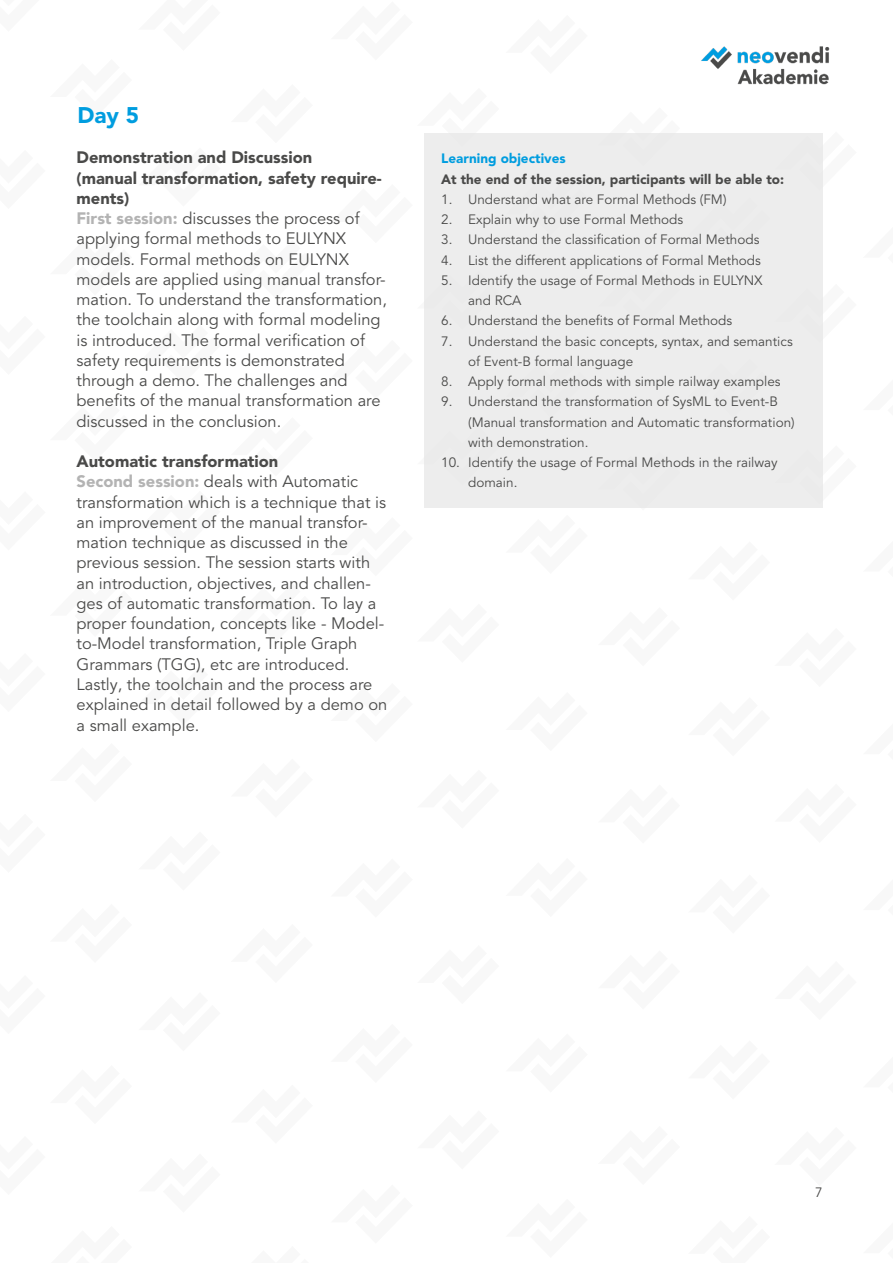
<style>
.page{position:relative;width:893px;height:1263px;background:#fff}
.page>*{position:absolute;margin:0;border:0;box-sizing:border-box;transform-origin:0 0}
.t1{font:900 22.5px "Avenir LT Pro";color:#009ddf}
.t2{font:16.5px/20.2px "Avenir LT Pro";color:#4a4a49}
.t3{font:13.5px/20.2px "Avenir LT Pro";color:#4a4a49}
.t4{font:900 13.5px "Avenir LT Pro";color:#4a4a49}
.t5{font:900 13.5px "Avenir LT Pro";color:#009ddf}
.s1{font-weight:900}
.s2{font-weight:900;color:#b3b3b3}
</style>
<div class="page">
<img style="left:701px;top:46px;width:129px;height:39px">
<div style="left:424px;top:133px;width:399px;height:375px;background:#ededed"></div>
<h1 class="t1" style="left:77px;top:101px;width:63px">Day 5</h1>
<p class="t2" style="left:77px;top:148px;width:312px"><span class="s1">Demonstration and Discussion<br>(manual transformation, safety require&shy;ments)<br></span><span class="s2">First session:</span> discusses the process of applying formal methods to EULYNX models. Formal methods on EULYNX models are applied using manual transfor&shy;mation. To understand the transformation, the toolchain along with formal modeling is introduced. The formal verification of safety requirements is demonstrated through a demo. The challenges and benefits of the manual transformation are discussed in the conclusion.</p>
<p class="t2" style="left:77px;top:452px;width:312px"><span class="s1">Automatic transformation<br></span><span class="s2">Second session:</span> deals with Automatic transformation which is a technique that is an improvement of the manual transfor&shy;mation technique as discussed in the previous session. The session starts with an introduction, objectives, and challen&shy;ges of automatic transformation. To lay a proper foundation, concepts like - Model&shy;to-Model transformation, Triple Graph Grammars (TGG), etc are introduced.<br>Lastly, the toolchain and the process are explained in detail followed by a demo on a small example.</p>
<p class="t5" style="left:441px;top:151px;width:126px">Learning objectives</p>
<p class="t4" style="left:441px;top:171px;width:344px">At the end of the session, participants will be able to:</p>
<p class="t3" style="left:441px;top:189px;width:287px">1. Understand what are Formal Methods (FM)</p>
<p class="t3" style="left:441px;top:210px;width:244px">2. Explain why to use Formal Methods</p>
<p class="t3" style="left:441px;top:230px;width:320px">3. Understand the classification of Formal Methods</p>
<p class="t3" style="left:441px;top:250px;width:321px">4. List the different applications of Formal Methods</p>
<p class="t3" style="left:468px;top:270px;width:296px;text-indent:-27px">5. Identify the usage of Formal Methods in EULYNX and RCA</p>
<p class="t3" style="left:441px;top:311px;width:293px">6. Understand the benefits of Formal Methods</p>
<p class="t3" style="left:468px;top:331px;width:326px;text-indent:-27px">7. Understand the basic concepts, syntax, and semantics of Event-B formal language</p>
<p class="t3" style="left:441px;top:372px;width:341px">8. Apply formal methods with simple railway examples</p>
<p class="t3" style="left:468px;top:392px;width:328px;text-indent:-27px">9. Understand the transformation of SysML to Event-B (Manual transformation and Automatic transformation) with demonstration.</p>
<p class="t3" style="left:468px;top:453px;width:311px;text-indent:-27px">10. Identify the usage of Formal Methods in the railway domain.</p>
<p class="t3" style="left:815px;top:1182px;width:9px">7</p>
</div>
